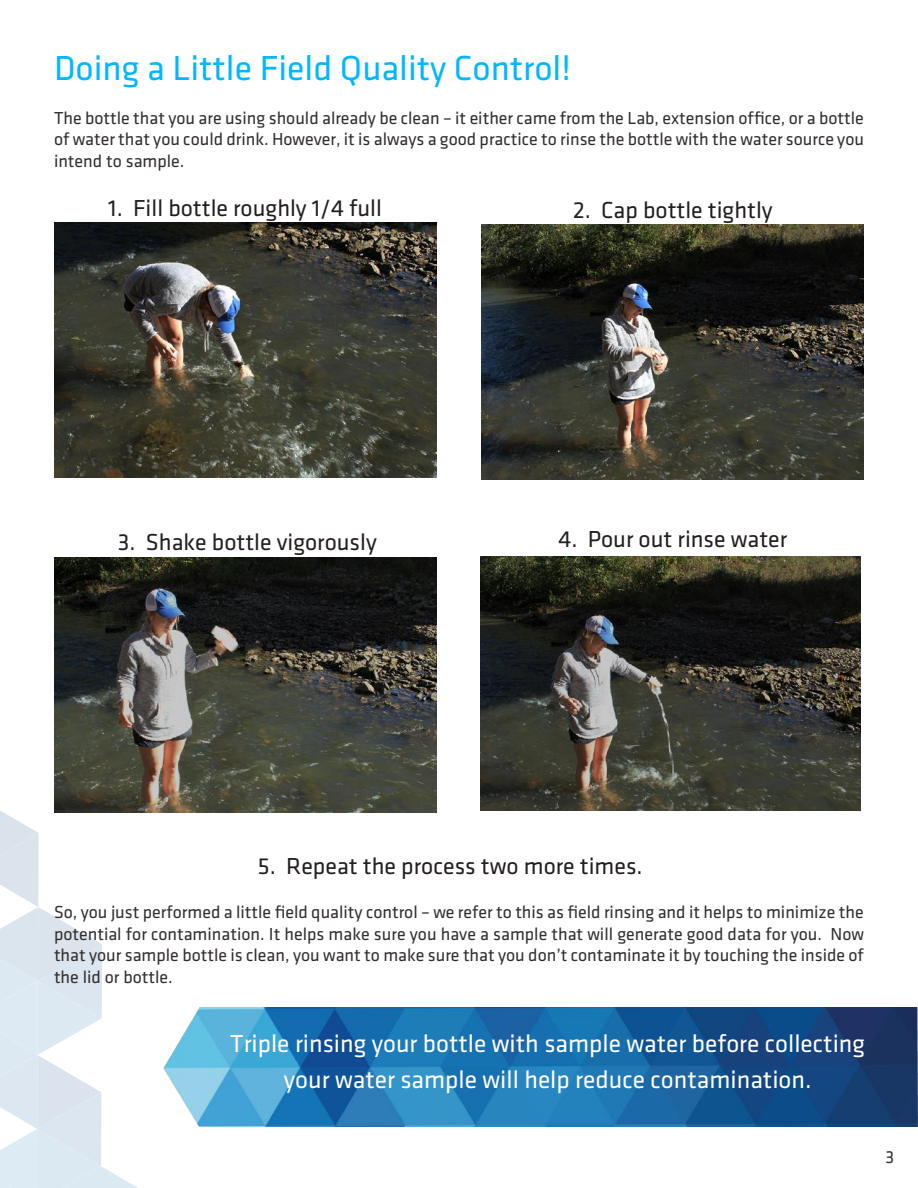
<style>
.page{position:relative;width:918px;height:1188px;background:#fff}
.page>*{position:absolute;margin:0;border:0;box-sizing:border-box;transform-origin:0 0}
.t1{font:36px "Klavika";color:#00b7ff}
.t2{font:25.5px/36px "Klavika";color:#fff;text-align:center}
.t3{font:24px "Klavika";color:#241f1f}
.t4{font:18px/21.6px "Klavika";color:#322e2e;text-align:justify}
</style>
<div class="page">
<svg style="left:0;top:810px;width:138px;height:378px"></svg>
<img style="left:163px;top:1008px;width:755px;height:118px">
<img style="left:54px;top:223px;width:382px;height:255px">
<img style="left:482px;top:225px;width:382px;height:255px">
<img style="left:54px;top:558px;width:382px;height:255px">
<img style="left:481px;top:557px;width:380px;height:253px">
<h1 class="t1" style="left:54px;top:49px;width:518px">Doing a Little Field Quality Control!</h1>
<p class="t4" style="left:54px;top:107px;width:812px">The bottle that you are using should already be clean – it either came from the Lab, extension office, or a bottle of water that you could drink. However, it is always a good practice to rinse the bottle with the water source you intend to sample.</p>
<h3 class="t3" style="left:108px;top:196px;width:275px">1. Fill bottle roughly 1/4 full</h3>
<h3 class="t3" style="left:573px;top:198px;width:201px">2. Cap bottle tightly</h3>
<h3 class="t3" style="left:118px;top:530px;width:260px">3. Shake bottle vigorously</h3>
<h3 class="t3" style="left:558px;top:526px;width:230px">4. Pour out rinse water</h3>
<h3 class="t3" style="left:258px;top:854px;width:386px">5. Repeat the process two more times.</h3>
<p class="t4" style="left:54px;top:901px;width:812px">So, you just performed a little field quality control – we refer to this as field rinsing and it helps to minimize the potential for contamination. It helps make sure you have a sample that will generate good data for you. Now that your sample bottle is clean, you want to make sure that you don’t contaminate it by touching the inside of the lid or bottle.</p>
<h2 class="t2" style="left:230px;top:1025px;width:636px">Triple rinsing your bottle with sample water before collecting your water sample will help reduce contamination.</h2>
<p class="t4" style="left:885px;top:1147px;width:10px">3</p>
</div>
